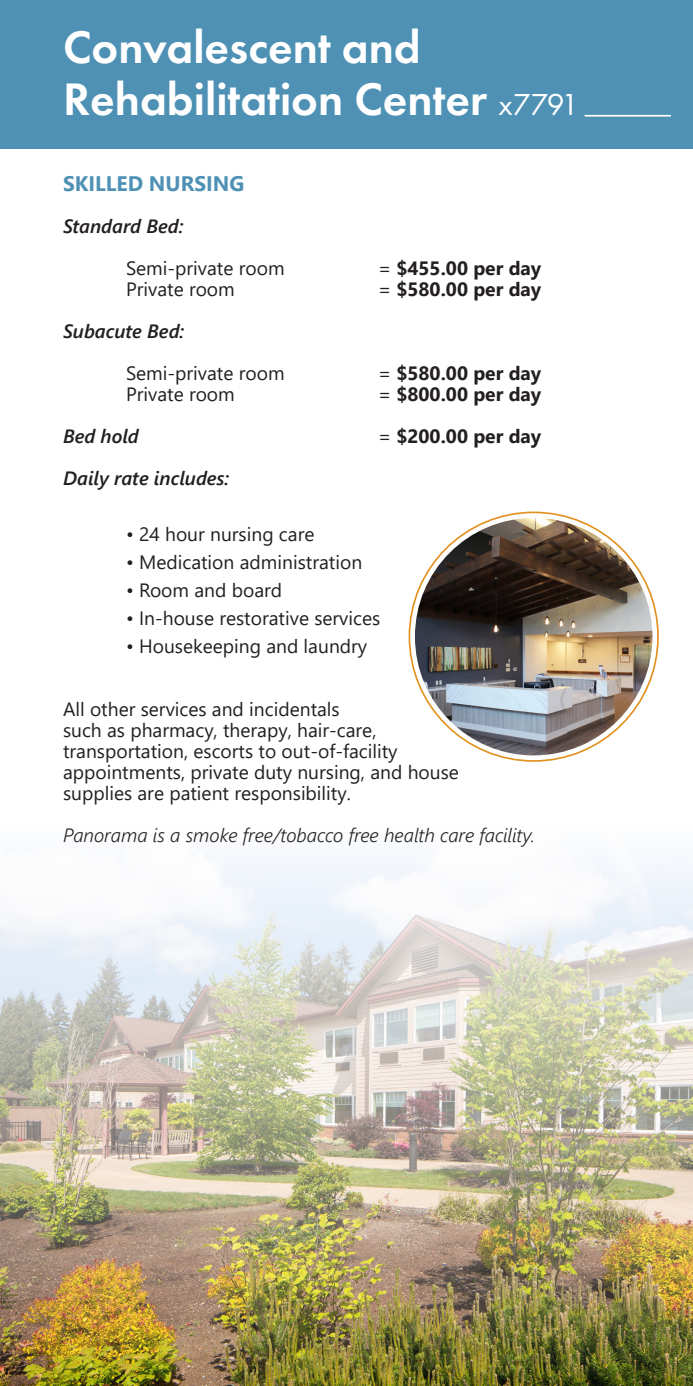
<style>
.page{position:relative;width:693px;height:1386px;background:#fff}
.page>*{position:absolute;margin:0;border:0;box-sizing:border-box;transform-origin:0 0}
.t1{font:600 47.25px "Futura PT";color:#fff}
.t2{font:700 21px "Segoe UI";color:#4e91b5}
.t3{font:19.25px/21px "Segoe UI";color:#231f20}
.t4{font:700 19.25px "Segoe UI";color:#231f20}
.t5{font:italic 300 19.25px "Segoe UI";color:#231f20}
.t6{font:italic 600 19.25px "Segoe UI";color:#231f20}
.s1{font-weight:400;font-size:31.5px}
.s2{font-weight:400}
</style>
<div class="page">
<img style="left:0;top:857px;width:693px;height:529px">
<div style="left:0;top:0;width:693px;height:149px;background:#4e91b5"></div>
<hr style="left:692px;top:0;width:1px;height:149px;background:#e2911f">
<hr style="left:585px;top:115px;width:86px;height:2px;background:#fff">
<img style="left:415px;top:518px;width:237px;height:237px;border-radius:119px">
<p class="t1" style="left:63px;top:17px;width:359px">Convalescent and</p>
<p class="t1" style="left:63px;top:70px;width:518px">Rehabilitation Center <span class="s1">x7791</span></p>
<p class="t2" style="left:63px;top:163px;width:183px">SKILLED NURSING</p>
<p class="t6" style="left:63px;top:208px;width:122px">Standard Bed:</p>
<p class="t3" style="left:126px;top:255px;width:160px">Semi-private room</p>
<p class="t4" style="left:378px;top:250px;width:165px"><span class="s2">=</span> $455.00 per day</p>
<p class="t3" style="left:126px;top:276px;width:110px">Private room</p>
<p class="t4" style="left:378px;top:271px;width:165px"><span class="s2">=</span> $580.00 per day</p>
<p class="t6" style="left:63px;top:313px;width:123px">Subacute Bed:</p>
<p class="t3" style="left:126px;top:360px;width:160px">Semi-private room</p>
<p class="t4" style="left:378px;top:355px;width:165px"><span class="s2">=</span> $580.00 per day</p>
<p class="t3" style="left:126px;top:381px;width:110px">Private room</p>
<p class="t4" style="left:378px;top:376px;width:165px"><span class="s2">=</span> $800.00 per day</p>
<p class="t6" style="left:63px;top:418px;width:77px">Bed hold</p>
<p class="t4" style="left:378px;top:418px;width:165px"><span class="s2">=</span> $200.00 per day</p>
<p class="t6" style="left:63px;top:460px;width:168px">Daily rate includes:</p>
<p class="t3" style="left:126px;top:521px;width:190px">• 24 hour nursing care</p>
<p class="t3" style="left:126px;top:549px;width:238px">• Medication administration</p>
<p class="t3" style="left:126px;top:577px;width:158px">• Room and board</p>
<p class="t3" style="left:126px;top:605px;width:256px">• In-house restorative services</p>
<p class="t3" style="left:126px;top:633px;width:243px">• Housekeeping and laundry</p>
<p class="t3" style="left:63px;top:696px;width:397px">All other services and incidentals<br>such as pharmacy, therapy, hair-care, transportation, escorts to out-of-facility appointments, private duty nursing, and house supplies are patient responsibility.</p>
<p class="t5" style="left:63px;top:817px;width:474px">Panorama is a smoke free/tobacco free health care facility.</p>
</div>
